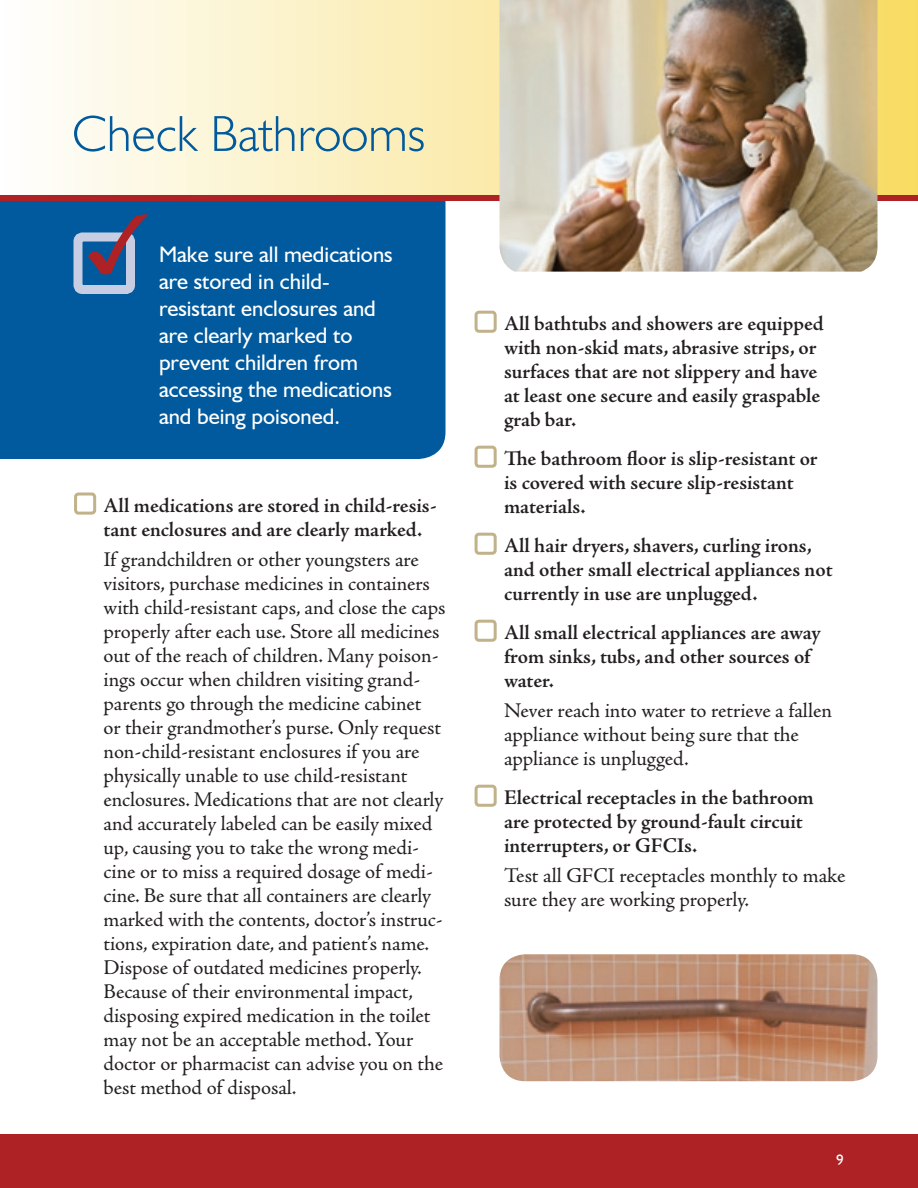
<style>
.page{position:relative;width:918px;height:1188px;background:#fff}
.page>*{position:absolute;margin:0;border:0;box-sizing:border-box;transform-origin:0 0}
.t1{font:84px "Monotype Sorts";color:#ae2226}
.t2{font:300 51px "Humanist 521 BT";color:#015a9d}
.t3{font:22.5px/27px "Humanist 521 BT";color:#fff}
.t4{font:21px/24px "Adobe Jenson Pro";letter-spacing:-.005em;color:#231f20}
.t5{font:600 21px/24px "Adobe Jenson Pro";letter-spacing:-.005em;color:#231f20}
.t6{font:15px "Humanist 521 BT";color:#fff}
</style>
<div class="page">
<div style="left:0;top:1134px;width:918px;height:54px;background:#ae2226"></div>
<div style="left:0;top:201px;width:446px;height:258px;background:#015a9d"></div>
<div style="left:74px;top:232px;width:61px;height:62px;border:9px solid #c7cee4;border-radius:4px"></div>
<svg style="left:52px;top:0;width:866px;height:195px;background:#fbf1c5"></svg>
<div style="left:0;top:195px;width:918px;height:6px;background:#ae2226"></div>
<div style="left:74px;top:493px;width:22px;height:22px;border:3px solid #c1b28a;border-radius:3px"></div>
<img style="left:499px;top:0;width:379px;height:272px">
<img style="left:500px;top:954px;width:378px;height:127px">
<div style="left:475px;top:311px;width:22px;height:22px;border:3px solid #c1b28a;border-radius:3px"></div>
<div style="left:475px;top:446px;width:22px;height:22px;border:3px solid #c1b28a;border-radius:3px"></div>
<div style="left:475px;top:533px;width:22px;height:22px;border:3px solid #c1b28a;border-radius:3px"></div>
<div style="left:475px;top:620px;width:22px;height:22px;border:3px solid #c1b28a;border-radius:3px"></div>
<div style="left:475px;top:785px;width:22px;height:22px;border:3px solid #c1b28a;border-radius:3px"></div>
<h2 class="t2" style="left:72px;top:102px;width:355px">Check Bathrooms</h2>
<h1 class="t1" style="left:87px;top:206px;width:78px">3</h1>
<p class="t3" style="left:159px;top:241px;width:235px">Make sure all medications are stored in child&shy;resistant enclosures and are clearly marked to prevent children from accessing the medications and being poisoned.</p>
<p class="t5" style="left:104px;top:493px;width:335px">All medications are stored in child-resis&shy;tant enclosures and are clearly marked.</p>
<p class="t4" style="left:104px;top:547px;width:343px">If grandchildren or other youngsters are visitors, purchase medicines in containers with child-resistant caps, and close the caps properly after each use. Store all medicines out of the reach of children. Many poison&shy;ings occur when children visiting grand&shy;parents go through the medicine cabinet<br>or their grandmother’s purse. Only request non-child-resistant enclosures if you are physically unable to use child-resistant enclosures. Medications that are not clearly and accurately labeled can be easily mixed up, causing you to take the wrong medi&shy;cine or to miss a required dosage of medi&shy;cine. Be sure that all containers are clearly marked with the contents, doctor’s instruc&shy;tions, expiration date, and patient’s name.<br>Dispose of outdated medicines properly.<br>Because of their environmental impact, disposing expired medication in the toilet may not be an acceptable method. Your doctor or pharmacist can advise you on the best method of disposal.</p>
<p class="t5" style="left:504px;top:312px;width:321px">All bathtubs and showers are equipped with non-skid mats, abrasive strips, or surfaces that are not slippery and have at least one secure and easily graspable grab bar.</p>
<p class="t5" style="left:504px;top:447px;width:315px">The bathroom floor is slip-resistant or is covered with secure slip-resistant materials.</p>
<p class="t5" style="left:504px;top:534px;width:330px">All hair dryers, shavers, curling irons, and other small electrical appliances not currently in use are unplugged.</p>
<p class="t5" style="left:504px;top:621px;width:319px">All small electrical appliances are away from sinks, tubs, and other sources of water.</p>
<p class="t4" style="left:504px;top:699px;width:330px">Never reach into water to retrieve a fallen appliance without being sure that the appliance is unplugged.</p>
<p class="t5" style="left:504px;top:786px;width:311px">Electrical receptacles in the bathroom are protected by ground-fault circuit interrupters, or GFCIs.</p>
<p class="t4" style="left:504px;top:864px;width:343px">Test all GFCI receptacles monthly to make sure they are working properly.</p>
<p class="t6" style="left:836px;top:1151px;width:9px">9</p>
</div>
